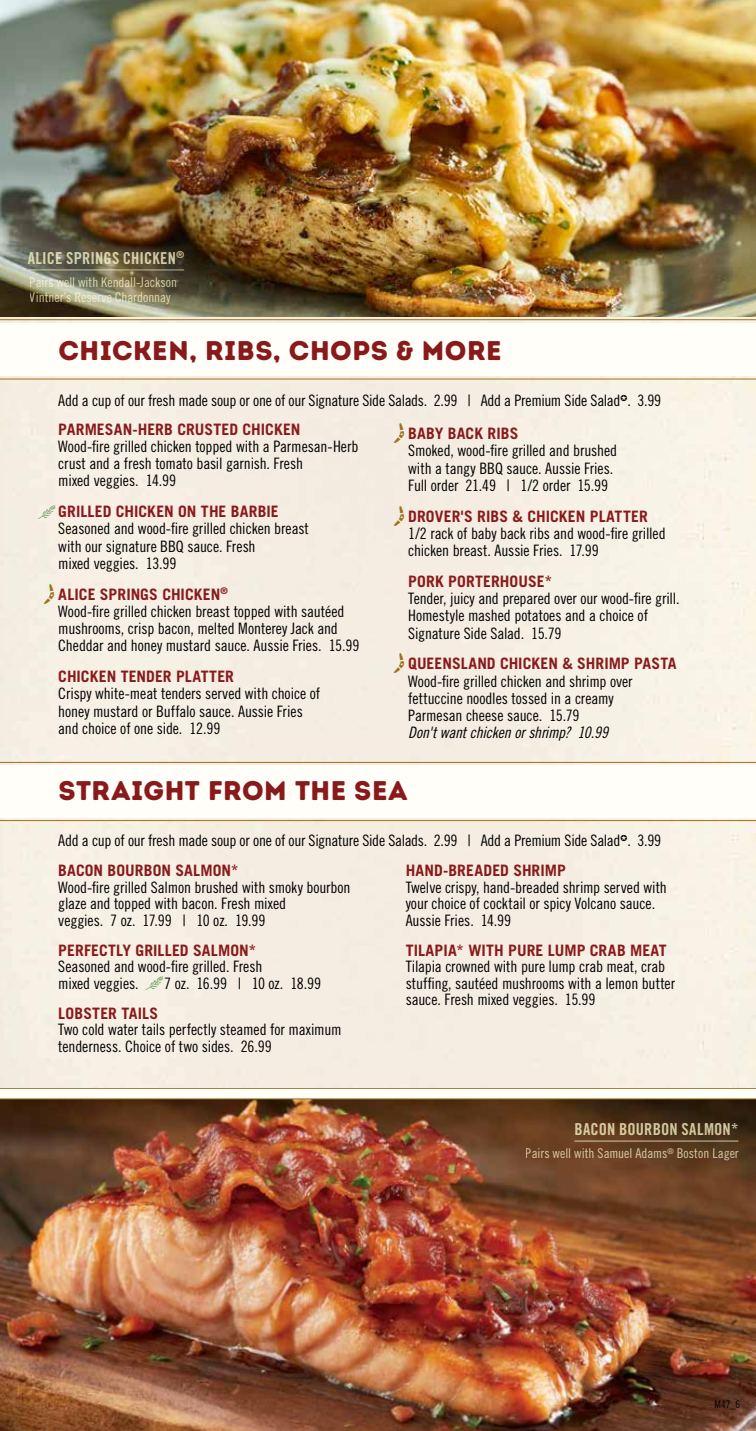
<style>
.page{position:relative;width:756px;height:1431px;background:#fff}
.page>*{position:absolute;margin:0;border:0;box-sizing:border-box;transform-origin:0 0}
.t1{font:27px "Intro Rust Base";letter-spacing:.02em;color:#891a1c}
.t2{font:16.5px "Trade Gothic LT Std Bd Cn 20";letter-spacing:.01em;color:#fffbcc}
.t3{font:15.75px/17.2px "Trade Gothic LT Std Cn 18";letter-spacing:-.005em;color:#000}
.t4{font:700 15.75px "Trade Gothic LT Std";letter-spacing:.005em;color:#891a1c}
.t5{font:15.75px "Trade Gothic LT Std Cn 18 Obl";letter-spacing:-.015em;color:#000}
.t6{font:13.5px/15px "Trade Gothic LT Std Cn 18";color:#fffbcc}
.t7{font:10.5px "Trade Gothic Cond Eighteen";color:#000}
.s1{font-family:"Outback ICONS11 Normal";font-weight:400;font-size:13.5px;color:#387c2b}
.s2{font-family:"Outback ICONS12";font-weight:400;font-size:19.8px;color:#9a741c}
.s3{font-family:"Outback ICONS11 Normal";font-size:13.5px;color:#387c2b}
</style>
<div class="page">
<div style="left:0;top:316px;width:756px;height:772px;background:#f5ede2"></div>
<img style="left:0;top:1100px;width:756px;height:331px">
<hr style="left:0;top:319px;width:756px;height:1px;background:#9a741c">
<div style="left:0;top:323px;width:756px;height:53px;background:#fffef8"></div>
<hr style="left:0;top:379px;width:756px;height:1px;background:#9a741c">
<hr style="left:0;top:762px;width:756px;height:1px;background:#9a741c">
<div style="left:0;top:765px;width:756px;height:53px;background:#fffef8"></div>
<hr style="left:0;top:820px;width:756px;height:1px;background:#9a741c">
<hr style="left:755px;top:404px;width:1px;height:53px;background:#fffef8">
<hr style="left:0;top:1088px;width:756px;height:1px;background:#9a741c">
<div style="left:0;top:1089px;width:756px;height:10px;background:#fffef8"></div>
<hr style="left:0;top:1099px;width:756px;height:1px;background:#9a741c">
<hr style="left:574px;top:1141px;width:164px;height:1px;background:#fffbcc">
<img style="left:0;top:0;width:756px;height:316px">
<hr style="left:29px;top:270px;width:155px;height:1px;background:#fffbcc">
<svg style="left:621px;top:834px;width:6px;height:7px"></svg>
<svg style="left:621px;top:394px;width:6px;height:7px"></svg>
<p class="t2" style="left:28px;top:248px;width:158px">ALICE SPRINGS CHICKEN<sup>®</sup></p>
<p class="t6" style="left:30px;top:274px;width:149px">Pairs well with Kendall-Jackson<br>Vintner’s Reserve Chardonnay</p>
<h1 class="t1" style="left:58px;top:333px;width:445px">CHICKEN, RIBS, CHOPS &amp; MORE</h1>
<p class="t3" style="left:58px;top:391px;width:604px">Add a cup of our fresh made soup or one of our Signature Side Salads. 2.99 | Add a Premium Side Salad . 3.99</p>
<p class="t4" style="left:58px;top:419px;width:244px">PARMESAN-HERB CRUSTED CHICKEN</p>
<p class="t3" style="left:58px;top:437px;width:302px">Wood-fire grilled chicken topped with a Parmesan-Herb crust and a fresh tomato basil garnish. Fresh<br>mixed veggies. 14.99</p>
<p class="t4" style="left:38px;top:502px;width:242px"><span class="s1">L</span> GRILLED CHICKEN ON THE BARBIE</p>
<p class="t3" style="left:58px;top:520px;width:252px">Seasoned and wood-fire grilled chicken breast with our signature BBQ sauce. Fresh<br>mixed veggies. 13.99</p>
<p class="t4" style="left:44px;top:584px;width:185px"><span class="s2">S</span> ALICE SPRINGS CHICKEN<sup>®</sup></p>
<p class="t3" style="left:58px;top:602px;width:303px">Wood-fire grilled chicken breast topped with sautéed mushrooms, crisp bacon, melted Monterey Jack and<br>Cheddar and honey mustard sauce. Aussie Fries. 15.99</p>
<p class="t4" style="left:58px;top:667px;width:177px">CHICKEN TENDER PLATTER</p>
<p class="t3" style="left:58px;top:685px;width:264px">Crispy white-meat tenders served with choice of honey mustard or Buffalo sauce. Aussie Fries and choice of one side. 12.99</p>
<p class="t4" style="left:394px;top:424px;width:126px"><span class="s2">S</span> BABY BACK RIBS</p>
<p class="t3" style="left:408px;top:442px;width:210px">Smoked, wood-fire grilled and brushed with a tangy BBQ sauce. Aussie Fries.<br>Full order 21.49 | 1/2 order 15.99</p>
<p class="t4" style="left:394px;top:506px;width:255px"><span class="s2">S</span> DROVER'S RIBS &amp; CHICKEN PLATTER</p>
<p class="t3" style="left:408px;top:524px;width:259px">1/2 rack of baby back ribs and wood-fire grilled chicken breast. Aussie Fries. 17.99</p>
<p class="t4" style="left:408px;top:572px;width:146px">PORK PORTERHOUSE*</p>
<p class="t3" style="left:408px;top:590px;width:273px">Tender, juicy and prepared over our wood-fire grill.<br>Homestyle mashed potatoes and a choice of<br>Signature Side Salad. 15.79</p>
<p class="t4" style="left:394px;top:654px;width:284px"><span class="s2">S</span> QUEENSLAND CHICKEN &amp; SHRIMP PASTA</p>
<p class="t3" style="left:408px;top:672px;width:226px">Wood-fire grilled chicken and shrimp over fettuccine noodles tossed in a creamy<br>Parmesan cheese sauce. 15.79</p>
<p class="t5" style="left:408px;top:723px;width:201px">Don't want chicken or shrimp? 10.99</p>
<h1 class="t1" style="left:58px;top:773px;width:351px">STRAIGHT FROM THE SEA</h1>
<p class="t3" style="left:58px;top:831px;width:604px">Add a cup of our fresh made soup or one of our Signature Side Salads. 2.99 | Add a Premium Side Salad . 3.99</p>
<p class="t4" style="left:58px;top:861px;width:182px">BACON BOURBON SALMON*</p>
<p class="t3" style="left:58px;top:879px;width:294px;line-height:16.5px">Wood-fire grilled Salmon brushed with smoky bourbon glaze and topped with bacon. Fresh mixed<br>veggies. 7 oz. 17.99 | 10 oz. 19.99</p>
<p class="t4" style="left:58px;top:940px;width:200px">PERFECTLY GRILLED SALMON*</p>
<p class="t3" style="left:58px;top:958px;width:264px;line-height:16.5px">Seasoned and wood-fire grilled. Fresh<br>mixed veggies. <span class="s3">L</span> 7 oz. 16.99 | 10 oz. 18.99</p>
<p class="t4" style="left:58px;top:1003px;width:101px">LOBSTER TAILS</p>
<p class="t3" style="left:58px;top:1021px;width:285px;line-height:16.5px">Two cold water tails perfectly steamed for maximum tenderness. Choice of two sides. 26.99</p>
<p class="t4" style="left:406px;top:861px;width:162px">HAND-BREADED SHRIMP</p>
<p class="t3" style="left:406px;top:879px;width:263px;line-height:16.5px">Twelve crispy, hand-breaded shrimp served with your choice of cocktail or spicy Volcano sauce.<br>Aussie Fries. 14.99</p>
<p class="t4" style="left:406px;top:940px;width:263px">TILAPIA* WITH PURE LUMP CRAB MEAT</p>
<p class="t3" style="left:406px;top:958px;width:271px;line-height:16.5px">Tilapia crowned with pure lump crab meat, crab stuffing, sautéed mushrooms with a lemon butter sauce. Fresh mixed veggies. 15.99</p>
<p class="t2" style="left:574px;top:1119px;width:165px">BACON BOURBON SALMON*</p>
<p class="t6" style="left:526px;top:1146px;width:214px">Pairs well with Samuel Adams<sup>®</sup> Boston Lager</p>
<p class="t7" style="left:715px;top:1398px;width:27px">M47_6</p>
</div>
